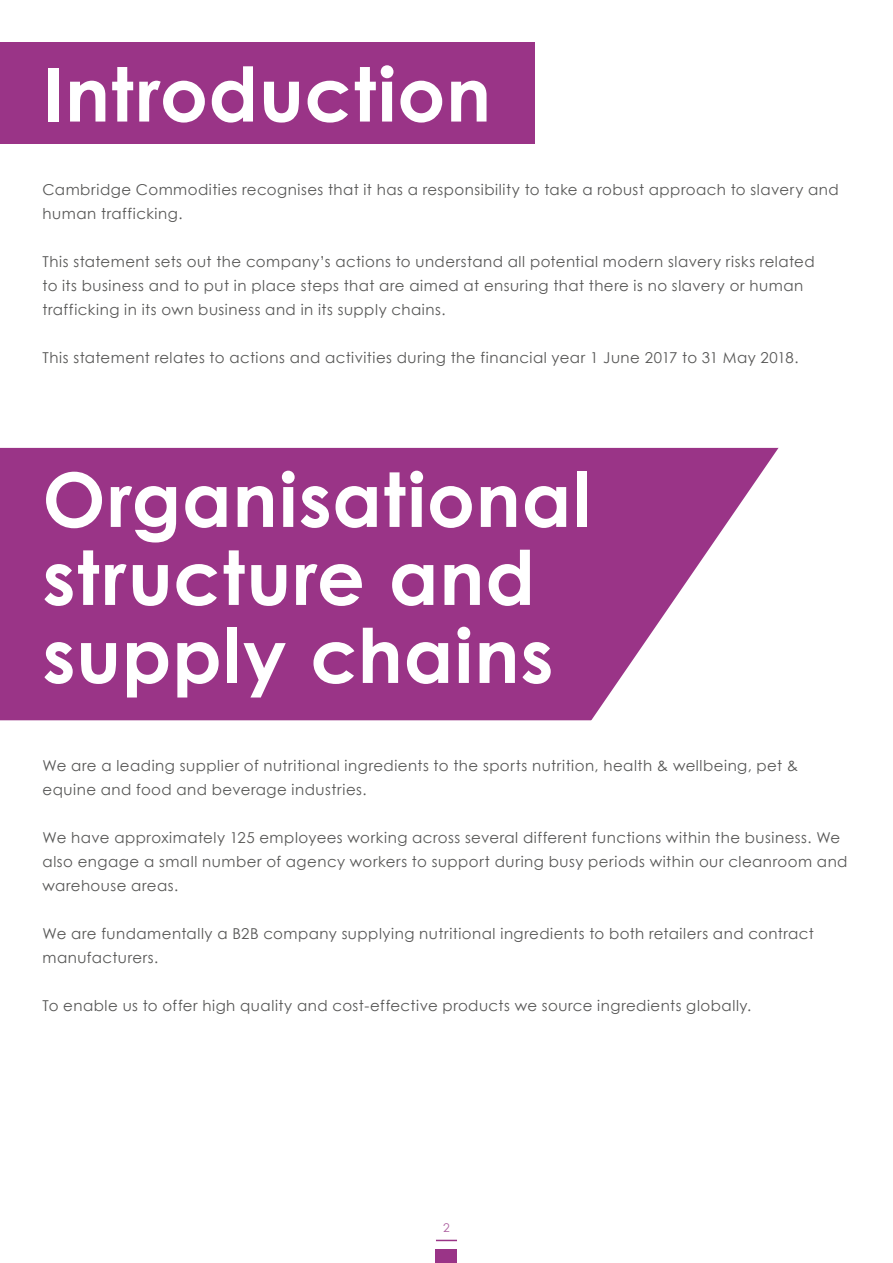
<style>
.page{position:relative;width:893px;height:1263px;background:#fff}
.page>*{position:absolute;margin:0;border:0;box-sizing:border-box;transform-origin:0 0}
.t1{font:700 75px/78px "Century Gothic";letter-spacing:.015em;color:#fff}
.t2{font:15px/24px "Century Gothic";letter-spacing:.03em;color:#575756}
.t3{font:12px "Century Gothic";color:#ac5e9f}
</style>
<div class="page">
<svg style="left:436px;top:1240px;width:21px;height:1px"></svg>
<div style="left:436px;top:1249px;width:21px;height:14px;background:#9a3487"></div>
<div style="left:0;top:43px;width:534px;height:101px;background:#9a3487"></div>
<div style="left:0;top:448px;width:581px;height:272px;background:#9a3487"></div>
<svg style="left:581px;top:447px;width:198px;height:274px;fill:#9a3487"></svg>
<h1 class="t1" style="left:43px;top:52px;width:450px">Introduction</h1>
<p class="t2" style="left:43px;top:178px;width:798px">Cambridge Commodities recognises that it has a responsibility to take a robust approach to slavery and human trafficking.</p>
<p class="t2" style="left:43px;top:250px;width:774px">This statement sets out the company’s actions to understand all potential modern slavery risks related to its business and to put in place steps that are aimed at ensuring that there is no slavery or human trafficking in its own business and in its supply chains.</p>
<p class="t2" style="left:43px;top:346px;width:757px">This statement relates to actions and activities during the financial year 1 June 2017 to 31 May 2018.</p>
<h1 class="t1" style="left:43px;top:457px;width:550px">Organisational structure and supply chains</h1>
<p class="t2" style="left:43px;top:754px;width:757px">We are a leading supplier of nutritional ingredients to the sports nutrition, health &amp; wellbeing, pet &amp; equine and food and beverage industries.</p>
<p class="t2" style="left:43px;top:826px;width:806px">We have approximately 125 employees working across several different functions within the business. We also engage a small number of agency workers to support during busy periods within our cleanroom and warehouse areas.</p>
<p class="t2" style="left:43px;top:922px;width:773px">We are fundamentally a B2B company supplying nutritional ingredients to both retailers and contract manufacturers.</p>
<p class="t2" style="left:43px;top:994px;width:710px">To enable us to offer high quality and cost-effective products we source ingredients globally.</p>
<p class="t3" style="left:443px;top:1219px;width:8px">2</p>
</div>
